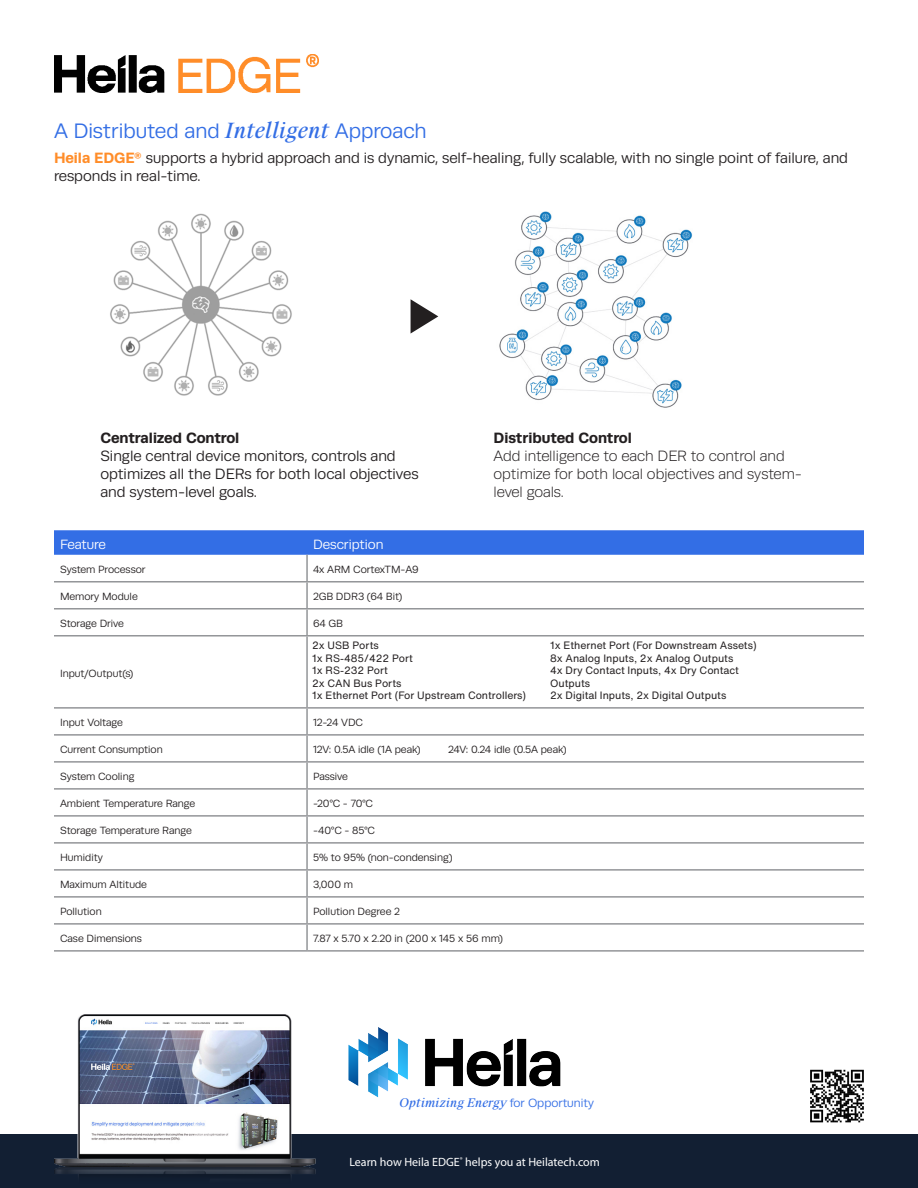
<style>
.page{position:relative;width:918px;height:1188px;background:#fff}
.page>*{position:absolute;margin:0;border:0;box-sizing:border-box;transform-origin:0 0}
.t1{font:21px "Rehlko Runda";color:#336ee5}
.t2{font:15px/18px "Rehlko Runda";color:#231f20}
.t3{font:300 15px/18px "Rehlko Runda";letter-spacing:-.005em;color:#231f20}
.t4{font:700 15px "Rehlko Runda";letter-spacing:-.005em;color:#231f20}
.t5{font:13.5px "Rehlko Runda";color:#fff}
.t6{font:12px "Myriad Pro";color:#fff}
.t7{font:italic 12px "Suisse Works";color:#336ee5}
.t8{font:10.5px "Rehlko Runda";color:#231f20}
.t9{font:10.5px/12.6px "Helvetica Now Text";color:#231f20}
.s1{font-family:"Suisse Works";font-style:italic}
.s2{font-weight:700;color:#ff8d29}
.s3{font-family:"Rehlko Runda";font-style:normal}
</style>
<div class="page">
<img style="left:110px;top:213px;width:182px;height:183px">
<img style="left:499px;top:211px;width:194px;height:197px">
<svg style="left:411px;top:299px;width:27px;height:35px"></svg>
<div style="left:0;top:1134px;width:918px;height:54px;background:#121f33"></div>
<img style="left:54px;top:54px;width:265px;height:39px">
<img style="left:54px;top:1014px;width:262px;height:163px">
<svg style="left:54px;top:530px;width:810px;height:25px;background:#3770e5"></svg>
<hr style="left:306px;top:555px;width:2px;height:26px;background:#939598">
<hr style="left:54px;top:581px;width:253px;height:2px;background:#939598">
<hr style="left:307px;top:581px;width:557px;height:2px;background:#939598">
<hr style="left:306px;top:583px;width:2px;height:25px;background:#939598">
<hr style="left:54px;top:608px;width:253px;height:2px;background:#939598">
<hr style="left:307px;top:608px;width:557px;height:2px;background:#939598">
<hr style="left:306px;top:610px;width:2px;height:25px;background:#939598">
<hr style="left:54px;top:635px;width:253px;height:2px;background:#939598">
<hr style="left:307px;top:635px;width:557px;height:2px;background:#939598">
<hr style="left:306px;top:637px;width:2px;height:70px;background:#939598">
<hr style="left:54px;top:707px;width:253px;height:2px;background:#939598">
<hr style="left:307px;top:707px;width:557px;height:2px;background:#939598">
<hr style="left:306px;top:709px;width:2px;height:25px;background:#939598">
<hr style="left:54px;top:734px;width:253px;height:2px;background:#939598">
<hr style="left:307px;top:734px;width:557px;height:2px;background:#939598">
<hr style="left:306px;top:736px;width:2px;height:25px;background:#939598">
<hr style="left:54px;top:761px;width:253px;height:2px;background:#939598">
<hr style="left:307px;top:761px;width:557px;height:2px;background:#939598">
<hr style="left:306px;top:763px;width:2px;height:25px;background:#939598">
<hr style="left:54px;top:788px;width:253px;height:2px;background:#939598">
<hr style="left:307px;top:788px;width:557px;height:2px;background:#939598">
<hr style="left:306px;top:790px;width:2px;height:25px;background:#939598">
<hr style="left:54px;top:815px;width:253px;height:2px;background:#939598">
<hr style="left:307px;top:815px;width:557px;height:2px;background:#939598">
<hr style="left:306px;top:817px;width:2px;height:25px;background:#939598">
<hr style="left:54px;top:842px;width:253px;height:2px;background:#939598">
<hr style="left:307px;top:842px;width:557px;height:2px;background:#939598">
<hr style="left:306px;top:844px;width:2px;height:25px;background:#939598">
<hr style="left:54px;top:869px;width:253px;height:2px;background:#939598">
<hr style="left:307px;top:869px;width:557px;height:2px;background:#939598">
<hr style="left:306px;top:871px;width:2px;height:25px;background:#939598">
<hr style="left:54px;top:896px;width:253px;height:2px;background:#939598">
<hr style="left:307px;top:896px;width:557px;height:2px;background:#939598">
<hr style="left:306px;top:898px;width:2px;height:25px;background:#939598">
<hr style="left:54px;top:923px;width:253px;height:2px;background:#939598">
<hr style="left:307px;top:923px;width:557px;height:2px;background:#939598">
<hr style="left:306px;top:925px;width:2px;height:25px;background:#939598">
<hr style="left:54px;top:950px;width:253px;height:2px;background:#939598">
<hr style="left:307px;top:950px;width:557px;height:2px;background:#939598">
<svg style="left:98px;top:1025px;width:13px;height:3px"></svg>
<img style="left:348px;top:1027px;width:213px;height:71px">
<img style="left:810px;top:1069px;width:54px;height:54px">
<p class="t1" style="left:54px;top:119px;width:374px">A Distributed and <span class="s1">Intelligent</span> Approach</p>
<p class="t2" style="left:54px;top:149px;width:796px"><span class="s2">Heila EDGE®</span> supports a hybrid approach and is dynamic, self-healing, fully scalable, with no single point of failure, and responds in real-time.</p>
<p class="t4" style="left:100px;top:429px;width:141px">Centralized Control</p>
<p class="t2" style="left:100px;top:447px;width:320px">Single central device monitors, controls and optimizes all the DERs for both local objectives and system-level goals.</p>
<p class="t5" style="left:60px;top:537px;width:47px">Feature</p>
<p class="t5" style="left:313px;top:537px;width:72px">Description</p>
<p class="t8" style="left:60px;top:564px;width:87px">System Processor</p>
<p class="t8" style="left:313px;top:564px;width:107px">4x ARM CortexTM-A9</p>
<p class="t8" style="left:60px;top:591px;width:79px">Memory Module</p>
<p class="t8" style="left:313px;top:591px;width:91px">2GB DDR3 (64 Bit)</p>
<p class="t8" style="left:60px;top:618px;width:66px">Storage Drive</p>
<p class="t8" style="left:313px;top:618px;width:31px">64 GB</p>
<p class="t4" style="left:494px;top:429px;width:140px">Distributed Control</p>
<p class="t3" style="left:494px;top:447px;width:310px">Add intelligence to each DER to control and optimize for both local objectives and system&shy;level goals.</p>
<p class="t8" style="left:60px;top:667px;width:75px">Input/Output(s)</p>
<p class="t9" style="left:312px;top:639px;width:68px">2x USB Ports</p>
<p class="t9" style="left:312px;top:651px;width:102px">1x RS-485/422 Port</p>
<p class="t9" style="left:312px;top:664px;width:77px">1x RS-232 Port</p>
<p class="t9" style="left:312px;top:677px;width:91px">2x CAN Bus Ports</p>
<p class="t9" style="left:312px;top:689px;width:216px">1x Ethernet Port (For Upstream Controllers)</p>
<p class="t9" style="left:550px;top:639px;width:208px">1x Ethernet Port (For Downstream Assets)</p>
<p class="t9" style="left:550px;top:651px;width:185px">8x Analog Inputs, 2x Analog Outputs</p>
<p class="t9" style="left:550px;top:664px;width:190px">4x Dry Contact Inputs, 4x Dry Contact<br>Outputs</p>
<p class="t9" style="left:550px;top:689px;width:178px">2x Digital Inputs, 2x Digital Outputs</p>
<p class="t8" style="left:60px;top:717px;width:64px">Input Voltage</p>
<p class="t8" style="left:313px;top:717px;width:52px">12-24 VDC</p>
<p class="t8" style="left:60px;top:744px;width:104px">Current Consumption</p>
<p class="t8" style="left:313px;top:744px;width:109px">12V: 0.5A idle (1A peak)</p>
<p class="t8" style="left:448px;top:744px;width:120px">24V: 0.24 idle (0.5A peak)</p>
<p class="t8" style="left:60px;top:771px;width:76px">System Cooling</p>
<p class="t8" style="left:313px;top:771px;width:37px">Passive</p>
<p class="t8" style="left:60px;top:798px;width:137px">Ambient Temperature Range</p>
<p class="t8" style="left:313px;top:798px;width:62px">-20°C - 70°C</p>
<p class="t8" style="left:60px;top:825px;width:133px">Storage Temperature Range</p>
<p class="t8" style="left:313px;top:825px;width:63px">-40°C - 85°C</p>
<p class="t8" style="left:60px;top:852px;width:45px">Humidity</p>
<p class="t8" style="left:313px;top:852px;width:141px">5% to 95% (non-condensing)</p>
<p class="t8" style="left:60px;top:879px;width:89px">Maximum Altitude</p>
<p class="t8" style="left:313px;top:879px;width:42px">3,000 m</p>
<p class="t8" style="left:60px;top:906px;width:43px">Pollution</p>
<p class="t8" style="left:313px;top:906px;width:88px">Pollution Degree 2</p>
<p class="t8" style="left:60px;top:933px;width:83px">Case Dimensions</p>
<p class="t8" style="left:313px;top:933px;width:191px">7.87 x 5.70 x 2.20 in (200 x 145 x 56 mm)</p>
<p class="t7" style="left:400px;top:1095px;width:196px">Optimizing Energy <span class="s3">for Opportunity</span></p>
<p class="t6" style="left:349px;top:1155px;width:252px">Learn how Heila EDGE<sup>®</sup> helps you at Heilatech.com</p>
</div>
